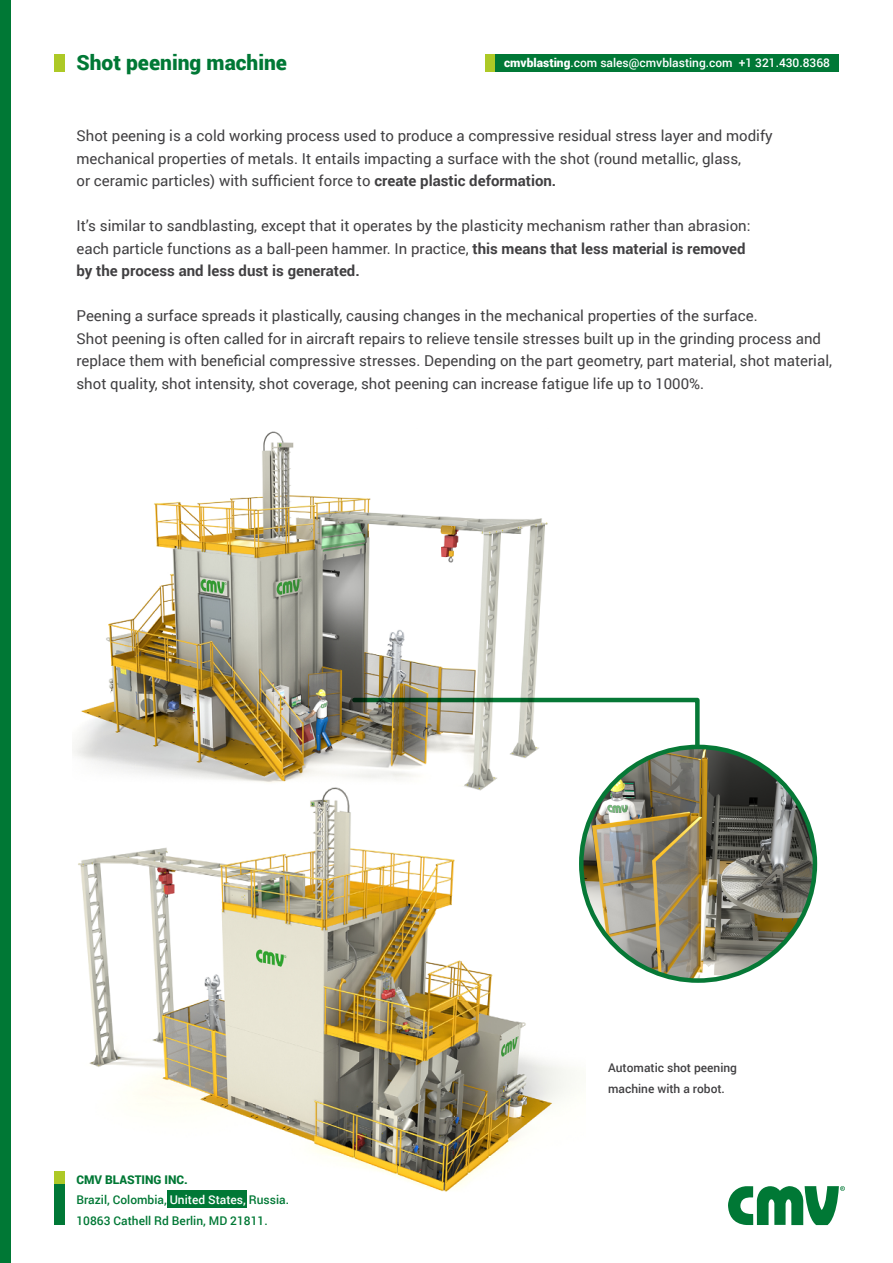
<style>
.page{position:relative;width:893px;height:1263px;background:#fff}
.page>*{position:absolute;margin:0;border:0;box-sizing:border-box;transform-origin:0 0}
.t1{font:900 21px "Roboto";color:#007835}
.t2{font:15px/22.5px "Roboto";color:#414042}
.t3{font:500 12px/20.7px "Roboto";color:#007835}
.t4{font:500 12px "Roboto";color:#fff}
.t5{font:500 12px/21px "Roboto";color:#414042}
.t6{font:900 12px "Roboto";color:#007835}
.s1{font-weight:900}
.s2{font-weight:700}
.s3{color:#fff}
</style>
<div class="page">
<div style="left:0;top:0;width:11px;height:1263px;background:#007835"></div>
<svg style="left:728px;top:1186px;width:117px;height:39px"></svg>
<div style="left:54px;top:54px;width:11px;height:17px;background:#adc926"></div>
<div style="left:485px;top:54px;width:10px;height:17px;background:#adc926"></div>
<div style="left:495px;top:54px;width:344px;height:17px;background:#007836"></div>
<div style="left:54px;top:1181px;width:11px;height:44px;background:#007836"></div>
<img style="left:72px;top:431px;width:476px;height:353px">
<img style="left:54px;top:784px;width:532px;height:408px">
<svg style="left:350px;top:695px;width:352px;height:73px"></svg>
<img style="left:581px;top:747px;width:234px;height:233px;border-radius:117px">
<div style="left:167px;top:1190px;width:80px;height:18px;background:#007836"></div>
<h1 class="t1" style="left:76px;top:48px;width:212px">Shot peening machine</h1>
<p class="t4" style="left:504px;top:54px;width:327px"><span class="s1">cmvblasting</span>.com sales@cmvblasting.com +1 321.430.8368</p>
<p class="t2" style="left:76px;top:124px;width:698px">Shot peening is a cold working process used to produce a compressive residual stress layer and modify mechanical properties of metals. It entails impacting a surface with the shot (round metallic, glass,<br>or ceramic particles) with sufficient force to <span class="s2">create plastic deformation.</span></p>
<p class="t2" style="left:76px;top:214px;width:675px">It’s similar to sandblasting, except that it operates by the plasticity mechanism rather than abrasion: each particle functions as a ball-peen hammer. In practice, <span class="s2">this means that less material is removed by the process and less dust is generated.</span></p>
<p class="t2" style="left:76px;top:304px;width:757px">Peening a surface spreads it plastically, causing changes in the mechanical properties of the surface.<br>Shot peening is often called for in aircraft repairs to relieve tensile stresses built up in the grinding process and replace them with beneficial compressive stresses. Depending on the part geometry, part material, shot material, shot quality, shot intensity, shot coverage, shot peening can increase fatigue life up to 1000%.</p>
<p class="t6" style="left:76px;top:1171px;width:113px">CMV BLASTING INC.</p>
<p class="t3" style="left:76px;top:1189px;width:214px">Brazil, Colombia, <span class="s3">United States,</span> Russia.<br>10863 Cathell Rd Berlin, MD 21811.</p>
<p class="t5" style="left:608px;top:1057px;width:131px">Automatic shot peening machine with a robot.</p>
</div>
